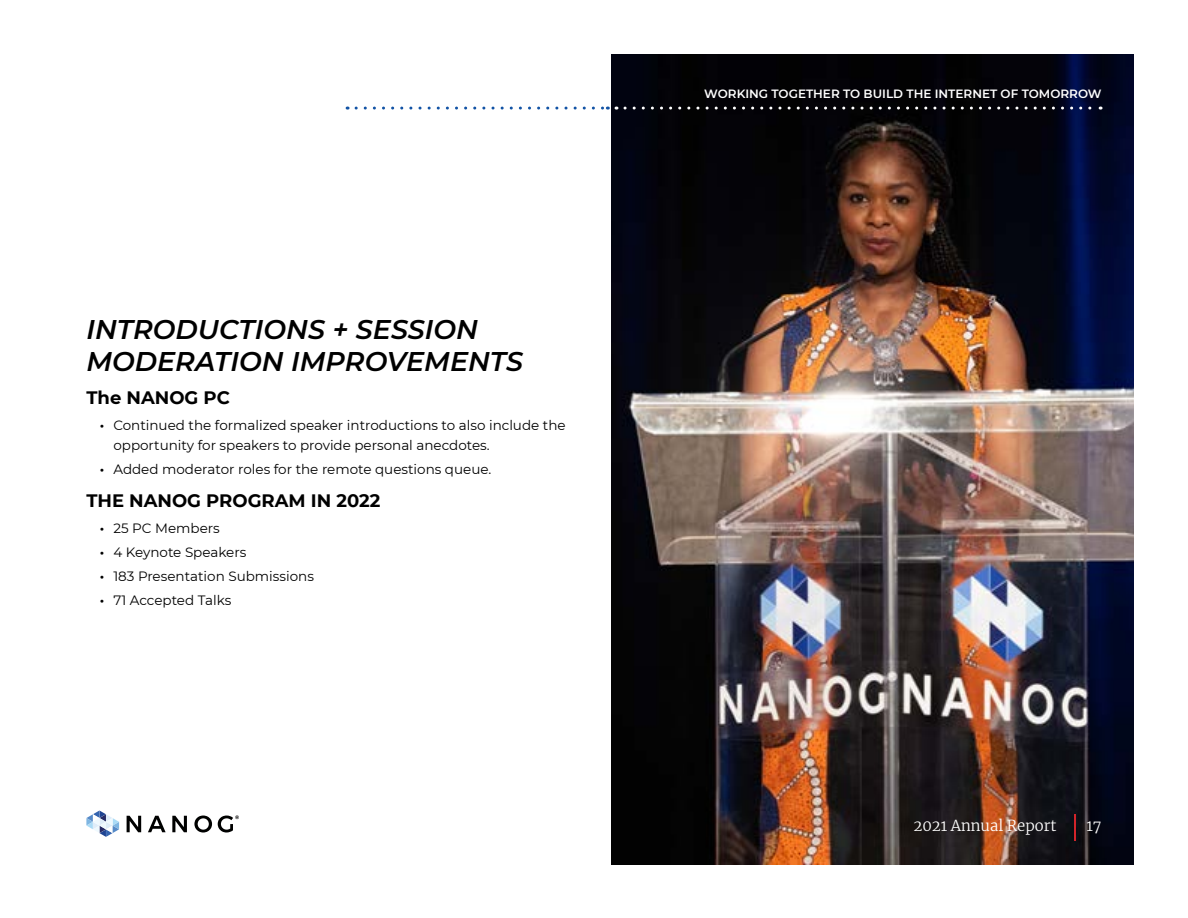
<style>
.page{position:relative;width:1188px;height:918px;background:#fff}
.page>*{position:absolute;margin:0;border:0;box-sizing:border-box;transform-origin:0 0}
.t1{font:italic 600 27px/31.5px "Montserrat";color:#000}
.t2{font:700 18px "Montserrat";color:#000}
.t3{font:300 15px "Merriweather";color:#fff}
.t4{font:13.5px/19.5px "Montserrat";color:#000}
.t5{font:600 12px "Montserrat";color:#fff}
.s1{font-weight:600}
</style>
<div class="page">
<img style="left:612px;top:55px;width:522px;height:810px">
<hr style="left:1074px;top:814px;width:2px;height:27px;background:#d2242a">
<svg style="left:625px;top:107px;width:476px;height:3px"></svg>
<svg style="left:86px;top:811px;width:33px;height:26px"></svg>
<svg style="left:127px;top:816px;width:14px;height:16px"></svg>
<svg style="left:148px;top:816px;width:18px;height:16px"></svg>
<svg style="left:172px;top:816px;width:15px;height:16px"></svg>
<svg style="left:194px;top:816px;width:18px;height:17px"></svg>
<svg style="left:218px;top:815px;width:21px;height:18px"></svg>
<svg style="left:356px;top:107px;width:252px;height:3px"></svg>
<h1 class="t1" style="left:86px;top:313px;width:438px">INTRODUCTIONS + SESSION<br>MODERATION IMPROVEMENTS</h1>
<h2 class="t2" style="left:86px;top:384px;width:145px">The NANOG PC</h2>
<p class="t4" style="left:113px;top:415px;width:454px;text-indent:-14px"><span class="s1">•</span> Continued the formalized speaker introductions to also include the opportunity for speakers to provide personal anecdotes.</p>
<p class="t4" style="left:100px;top:459px;width:392px"><span class="s1">•</span> Added moderator roles for the remote questions queue.</p>
<h2 class="t2" style="left:86px;top:487px;width:295px">THE NANOG PROGRAM IN 2022</h2>
<p class="t4" style="left:100px;top:518px;width:121px"><span class="s1">•</span> 25 PC Members</p>
<p class="t4" style="left:100px;top:542px;width:148px"><span class="s1">•</span> 4 Keynote Speakers</p>
<p class="t4" style="left:100px;top:566px;width:216px"><span class="s1">•</span> 183 Presentation Submissions</p>
<p class="t4" style="left:100px;top:590px;width:133px"><span class="s1">•</span> 71 Accepted Talks</p>
<p class="t5" style="left:704px;top:85px;width:399px">WORKING TOGETHER TO BUILD THE INTERNET OF TOMORROW</p>
<p class="t3" style="left:913px;top:815px;width:145px">2021 Annual Report</p>
<p class="t3" style="left:1086px;top:815px;width:17px">17</p>
</div>
